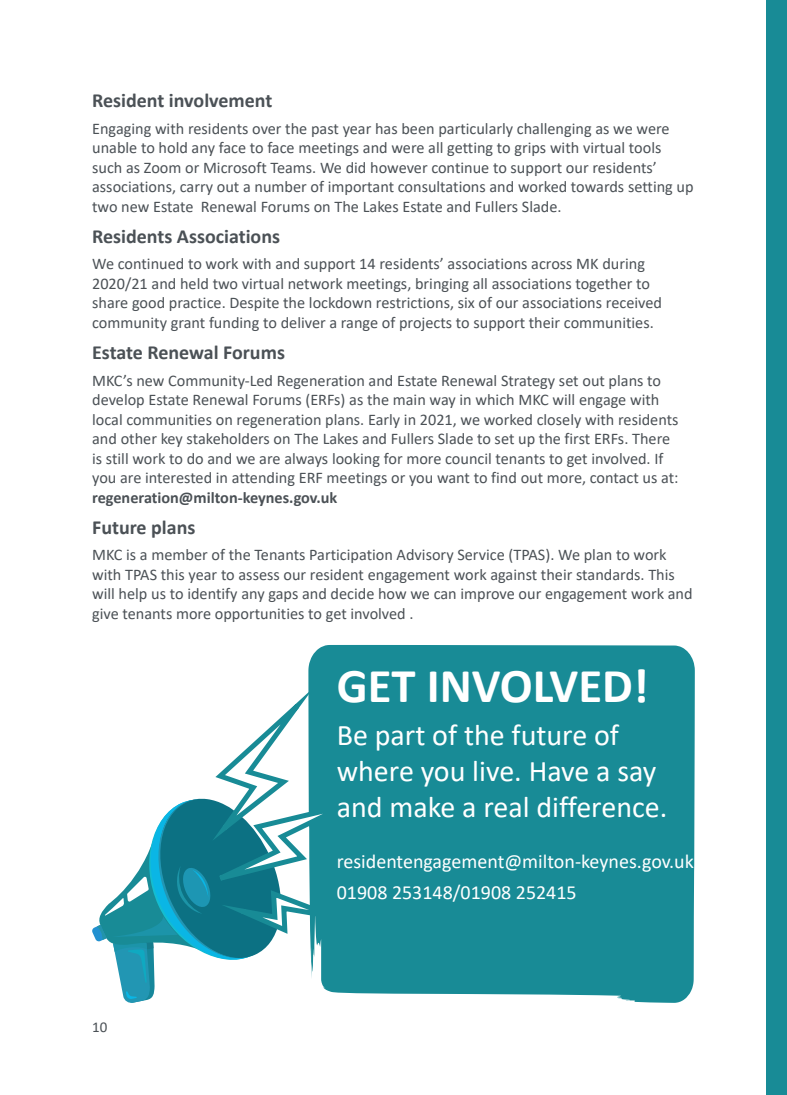
<style>
.page{position:relative;width:787px;height:1095px;background:#fff}
.page>*{position:absolute;margin:0;border:0;box-sizing:border-box;transform-origin:0 0}
.t1{font:700 48.75px "Calibri";color:#fff}
.t2{font:30px/36px "Calibri";color:#fff}
.t3{font:700 20px "Calibri";color:#4b5156}
.t4{font:20px/31.1px "Calibri";color:#fff}
.t5{font:16.25px/19.5px "Calibri";color:#4b5156}
.t6{font:700 16.25px "Calibri";color:#4b5156}
.t7{font:15px "Calibri";color:#4b5156}
</style>
<div class="page">
<div style="left:308px;top:645px;width:386px;height:358px;background:#188b96"></div>
<svg style="left:92px;top:669px;width:295px;height:334px"></svg>
<div style="left:766px;top:0;width:21px;height:1095px;background:#188b96"></div>
<p class="t3" style="left:92px;top:86px;width:182px">Resident involvement</p>
<p class="t5" style="left:92px;top:118px;width:603px">Engaging with residents over the past year has been particularly challenging as we were unable to hold any face to face meetings and were all getting to grips with virtual tools such as Zoom or Microsoft Teams. We did however continue to support our residents’ associations, carry out a number of important consultations and worked towards setting up two new Estate Renewal Forums on The Lakes Estate and Fullers Slade.</p>
<p class="t3" style="left:92px;top:222px;width:189px">Residents Associations</p>
<p class="t5" style="left:92px;top:254px;width:571px">We continued to work with and support 14 residents’ associations across MK during 2020/21 and held two virtual network meetings, bringing all associations together to share good practice. Despite the lockdown restrictions, six of our associations received community grant funding to deliver a range of projects to support their communities.</p>
<p class="t3" style="left:92px;top:338px;width:194px">Estate Renewal Forums</p>
<p class="t5" style="left:92px;top:370px;width:588px">MKC’s new Community-Led Regeneration and Estate Renewal Strategy set out plans to develop Estate Renewal Forums (ERFs) as the main way in which MKC will engage with local communities on regeneration plans. Early in 2021, we worked closely with residents and other key stakeholders on The Lakes and Fullers Slade to set up the first ERFs. There is still work to do and we are always looking for more council tenants to get involved. If you are interested in attending ERF meetings or you want to find out more, contact us at:</p>
<p class="t6" style="left:92px;top:486px;width:247px">regeneration@milton-keynes.gov.uk</p>
<p class="t3" style="left:92px;top:513px;width:105px">Future plans</p>
<p class="t5" style="left:92px;top:545px;width:602px">MKC is a member of the Tenants Participation Advisory Service (TPAS). We plan to work with TPAS this year to assess our resident engagement work against their standards. This will help us to identify any gaps and decide how we can improve our engagement work and give tenants more opportunities to get involved .</p>
<p class="t7" style="left:92px;top:1016px;width:17px">10</p>
<h1 class="t1" style="left:337px;top:651px;width:313px">GET INVOLVED!</h1>
<h2 class="t2" style="left:337px;top:716px;width:332px">Be part of the future of where you live. Have a say and make a real difference.</h2>
<p class="t4" style="left:337px;top:845px;width:358px">residentengagement@milton-keynes.gov.uk<br>01908 253148/01908 252415</p>
</div>
